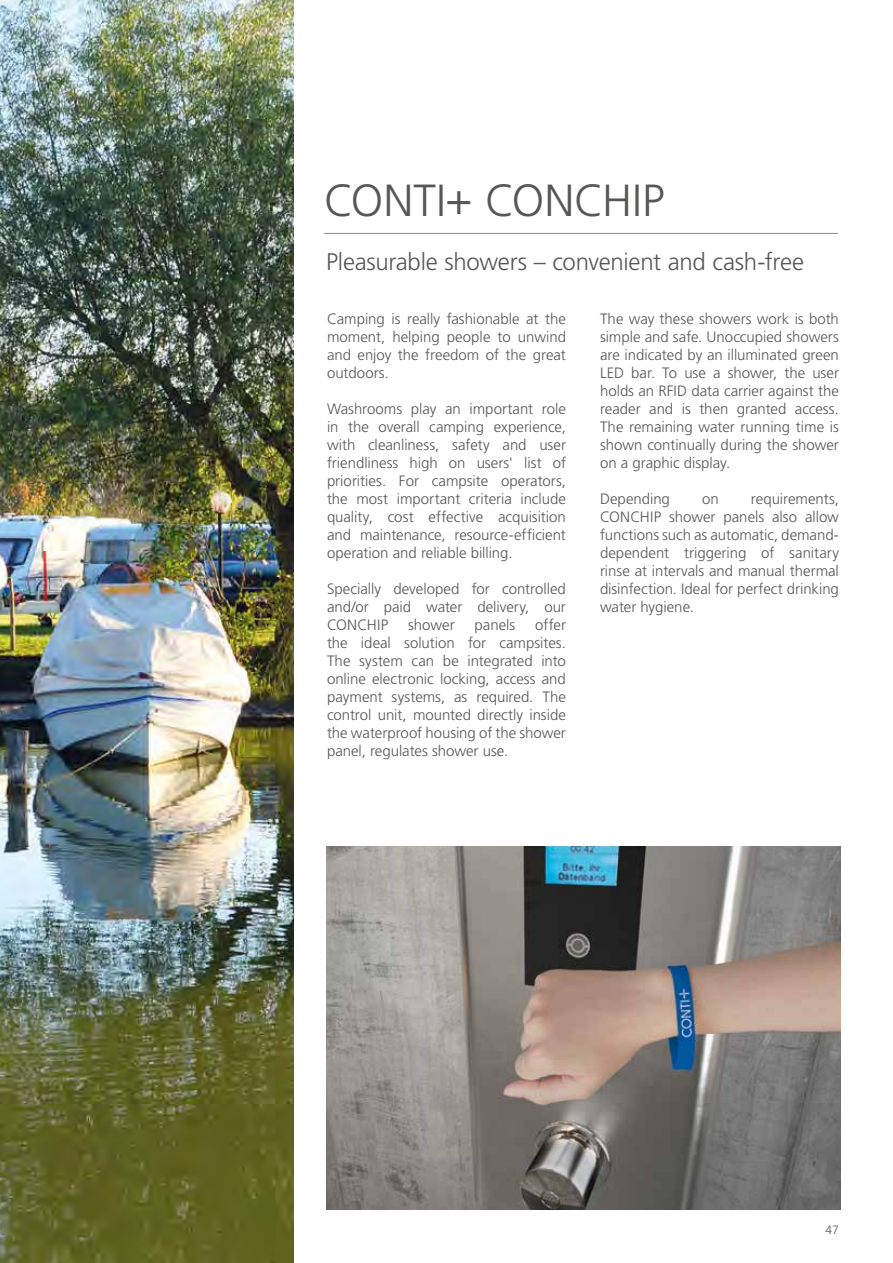
<style>
.page{position:relative;width:893px;height:1263px;background:#fff}
.page>*{position:absolute;margin:0;border:0;box-sizing:border-box;transform-origin:0 0}
.t1{font:300 45px "Frutiger LT Pro";color:#575756}
.t2{font:300 24px "Frutiger LT Pro";letter-spacing:-.01em;color:#575756}
.t3{font:300 15px/18px "Frutiger LT Pro";color:#575756;text-align:justify}
.t4{font:300 12px "Frutiger LT Pro";color:#575756}
</style>
<div class="page">
<img style="left:327px;top:846px;width:513px;height:363px">
<img style="left:0;top:0;width:294px;height:1263px">
<hr style="left:324px;top:233px;width:514px;height:1px;background:#878787">
<h1 class="t1" style="left:324px;top:174px;width:342px">CONTI+ CONCHIP</h1>
<h2 class="t2" style="left:326px;top:248px;width:479px">Pleasurable showers – convenient and cash-free</h2>
<p class="t3" style="left:327px;top:310px;width:240px">Camping is really fashionable at the moment, helping people to unwind and enjoy the freedom of the great outdoors.</p>
<p class="t3" style="left:327px;top:400px;width:240px">Washrooms play an important role in the overall camping experience, with cleanliness, safety and user friendliness high on users' list of priorities. For campsite operators, the most important criteria include quality, cost effective acquisition and maintenance, resource-efficient operation and reliable billing.</p>
<p class="t3" style="left:327px;top:580px;width:240px">Specially developed for controlled and/or paid water delivery, our CONCHIP</p>
<p class="t3" style="left:327px;top:616px;width:240px;text-indent:208px">offer the ideal solution for campsites.<br>The system can be integrated into online electronic locking, access and payment systems, as required. The control unit, mounted directly inside the waterproof housing of the shower panel, regulates shower use.</p>
<p class="t3" style="left:408px;top:616px;width:48px">shower</p>
<p class="t3" style="left:475px;top:616px;width:42px">panels</p>
<p class="t3" style="left:600px;top:310px;width:240px">The way these showers work is both simple and safe. Unoccupied showers are indicated by an illuminated green LED bar. To use a shower, the user holds an RFID data carrier against the reader and is then granted access.<br>The remaining water running time is shown continually during the shower on a graphic display.</p>
<p class="t3" style="left:600px;top:490px;width:71px">Depending</p>
<p class="t3" style="left:702px;top:490px;width:18px">on</p>
<p class="t3" style="left:600px;top:490px;width:240px;text-indent:151px">requirements, CONCHIP shower panels also allow functions such as automatic, demand&shy;dependent triggering of sanitary rinse at intervals and manual thermal disinfection. Ideal for perfect drinking water hygiene.</p>
<p class="t4" style="left:825px;top:1222px;width:15px">47</p>
</div>
